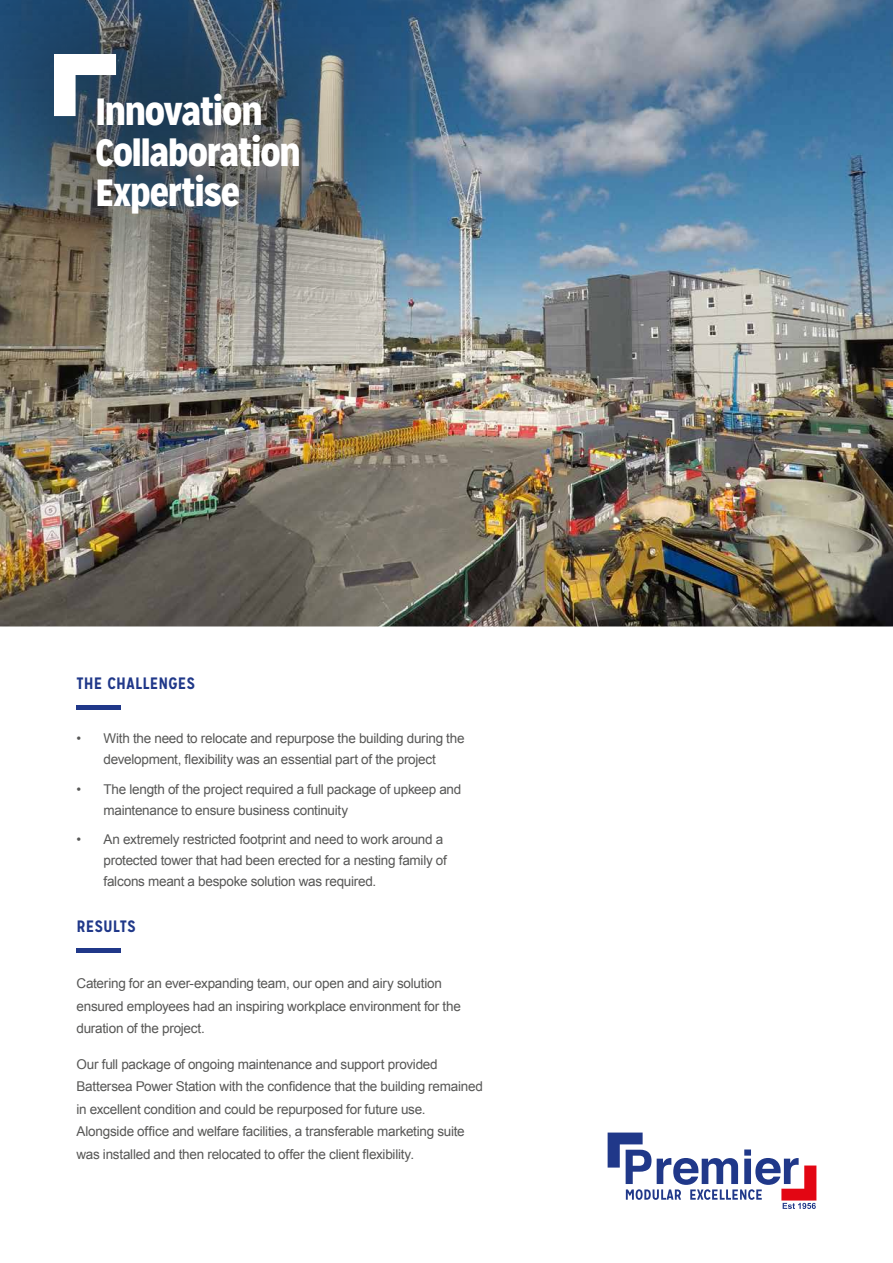
<style>
.page{position:relative;width:893px;height:1263px;background:#fff}
.page>*{position:absolute;margin:0;border:0;box-sizing:border-box;transform-origin:0 0}
.t1{font:900 37.8px/41px "Mission Gothic";letter-spacing:-.02em;color:#fff}
.t2{font:700 16.5px "Mission Gothic";letter-spacing:.015em;color:#203889}
.t3{font:13.5px/22.5px "Arial";letter-spacing:-.02em;color:#575756}
</style>
<div class="page">
<img style="left:0;top:0;width:893px;height:627px">
<hr style="left:77px;top:705px;width:44px;height:4px;background:#203889">
<hr style="left:77px;top:949px;width:44px;height:4px;background:#203889">
<div style="left:0;top:0;width:508px;height:425px;background:#000;opacity:.63"></div>
<svg style="left:54px;top:54px;width:62px;height:62px"></svg>
<svg style="left:608px;top:1132px;width:208px;height:77px"></svg>
<h1 class="t1" style="left:96px;top:91px;width:206px">Innovation<br>Collaboration<br>Expertise</h1>
<p class="t2" style="left:77px;top:672px;width:120px">THE CHALLENGES</p>
<p class="t3" style="left:77px;top:728px;width:390px;line-height:21px;text-align:center">• With the need to relocate and repurpose the building during the development, flexibility was an essential part of the project</p>
<p class="t3" style="left:104px;top:778px;width:359px;line-height:21px;text-indent:-27px">• The length of the project required a full package of upkeep and maintenance to ensure business continuity</p>
<p class="t3" style="left:104px;top:829px;width:345px;line-height:21px;text-indent:-27px">• An extremely restricted footprint and need to work around a protected tower that had been erected for a nesting family of falcons meant a bespoke solution was required.</p>
<p class="t2" style="left:77px;top:916px;width:61px">RESULTS</p>
<p class="t3" style="left:77px;top:972px;width:386px">Catering for an ever-expanding team, our open and airy solution ensured employees had an inspiring workplace environment for the duration of the project.</p>
<p class="t3" style="left:77px;top:1053px;width:408px">Our full package of ongoing maintenance and support provided Battersea Power Station with the confidence that the building remained in excellent condition and could be repurposed for future use.<br>Alongside office and welfare facilities, a transferable marketing suite was installed and then relocated to offer the client flexibility.</p>
</div>
